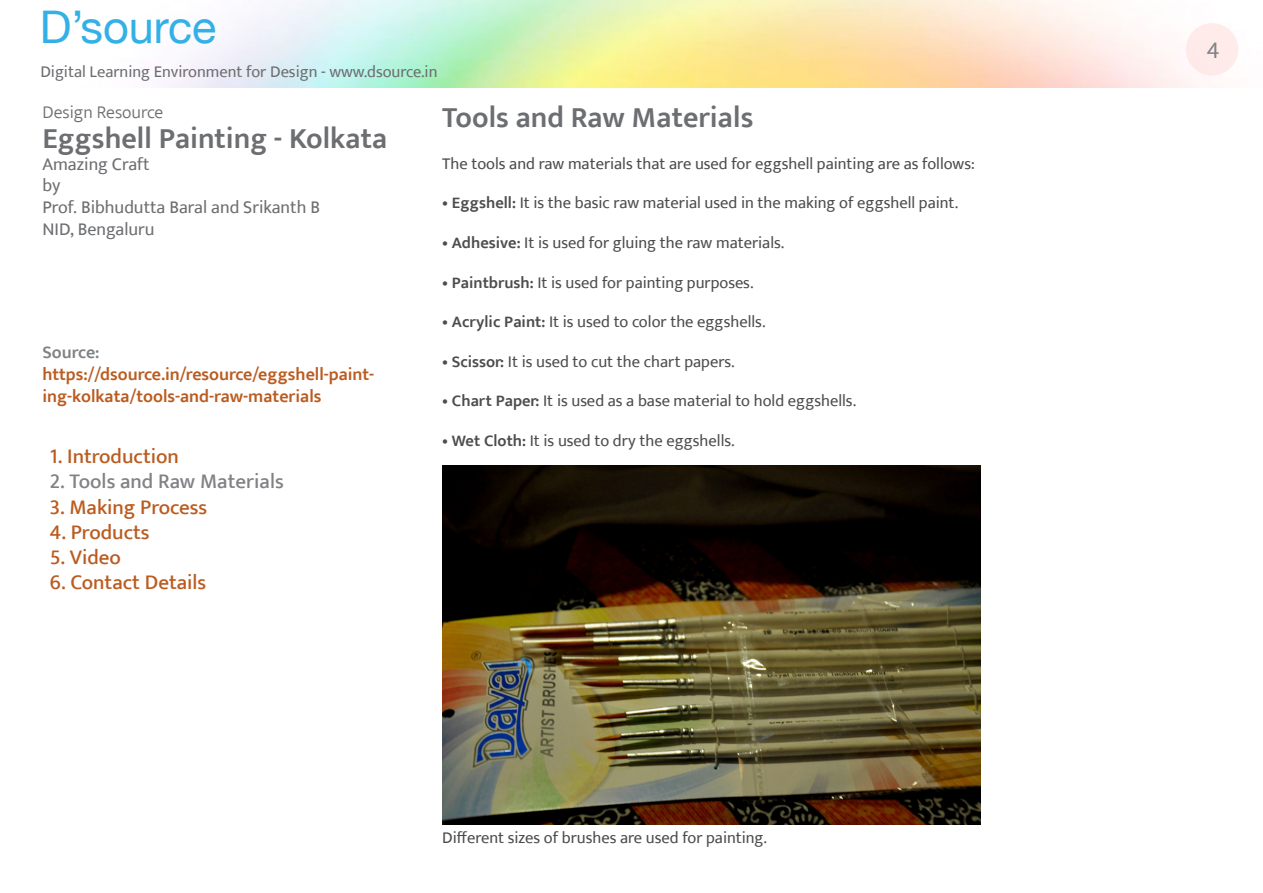
<style>
.page{position:relative;width:1263px;height:893px;background:#fff}
.page>*{position:absolute;margin:0;border:0;box-sizing:border-box;transform-origin:0 0}
.t1{font:45px "Helvetica Neue";color:#33b0e5}
.t2{font:600 30px "Ek Mukta";color:#6d6e71}
.t3{font:24px "Ek Mukta";color:#808285}
.t4{font:500 21px "Ek Mukta";color:#bb5c20}
.t5{font:500 21px "Ek Mukta";color:#808285}
.t6{font:600 18px/21.6px "Ek Mukta";color:#bb5c20}
.t7{font:18px/21.6px "Ek Mukta";color:#6d6e71}
.t8{font:300 18px "Ek Mukta";color:#6d6e71}
.t9{font:600 18px "Ek Mukta";color:#808285}
.t10{font:16.5px "Ek Mukta";color:#4d4d4f}
.t11{font:16.5px "Ek Mukta";color:#6d6e71}
.s1{font-weight:600}
</style>
<div class="page">
<div style="left:1186px;top:23px;width:52px;height:52px;background:#feebea;border-radius:50%"></div>
<img style="left:442px;top:465px;width:538px;height:359px">
<h1 class="t1" style="left:40px;top:-6px;width:178px">D’source</h1>
<p class="t11" style="left:40px;top:62px;width:399px">Digital Learning Environment for Design - www.dsource.in</p>
<p class="t8" style="left:43px;top:101px;width:122px">Design Resource</p>
<h2 class="t2" style="left:43px;top:120px;width:346px">Eggshell Painting - Kolkata</h2>
<p class="t7" style="left:43px;top:153px;width:279px">Amazing Craft<br>by<br>Prof. Bibhudutta Baral and Srikanth B<br>NID, Bengaluru</p>
<p class="t9" style="left:43px;top:342px;width:59px">Source:</p>
<p class="t6" style="left:43px;top:363px;width:333px">https://dsource.in/resource/eggshell-paint&shy;ing-kolkata/tools-and-raw-materials</p>
<p class="t4" style="left:50px;top:444px;width:131px">1. Introduction</p>
<p class="t5" style="left:50px;top:469px;width:235px">2. Tools and Raw Materials</p>
<p class="t4" style="left:50px;top:494px;width:159px">3. Making Process</p>
<p class="t4" style="left:50px;top:519px;width:101px">4. Products</p>
<p class="t4" style="left:50px;top:544px;width:73px">5. Video</p>
<p class="t4" style="left:50px;top:570px;width:158px">6. Contact Details</p>
<h2 class="t2" style="left:442px;top:100px;width:313px">Tools and Raw Materials</h2>
<p class="t10" style="left:442px;top:153px;width:534px">The tools and raw materials that are used for eggshell painting are as follows:</p>
<p class="t10" style="left:442px;top:193px;width:517px"><span class="s1">• Eggshell:</span> It is the basic raw material used in the making of eggshell paint.</p>
<p class="t10" style="left:442px;top:233px;width:344px"><span class="s1">• Adhesive:</span> It is used for gluing the raw materials.</p>
<p class="t10" style="left:442px;top:272px;width:313px"><span class="s1">• Paintbrush:</span> It is used for painting purposes.</p>
<p class="t10" style="left:442px;top:312px;width:325px"><span class="s1">• Acrylic Paint:</span> It is used to color the eggshells.</p>
<p class="t10" style="left:442px;top:351px;width:294px"><span class="s1">• Scissor:</span> It is used to cut the chart papers.</p>
<p class="t10" style="left:442px;top:391px;width:415px"><span class="s1">• Chart Paper:</span> It is used as a base material to hold eggshells.</p>
<p class="t10" style="left:442px;top:431px;width:294px"><span class="s1">• Wet Cloth:</span> It is used to dry the eggshells.</p>
<p class="t10" style="left:442px;top:827px;width:326px">Different sizes of brushes are used for painting.</p>
<h3 class="t3" style="left:1207px;top:35px;width:14px">4</h3>
</div>
